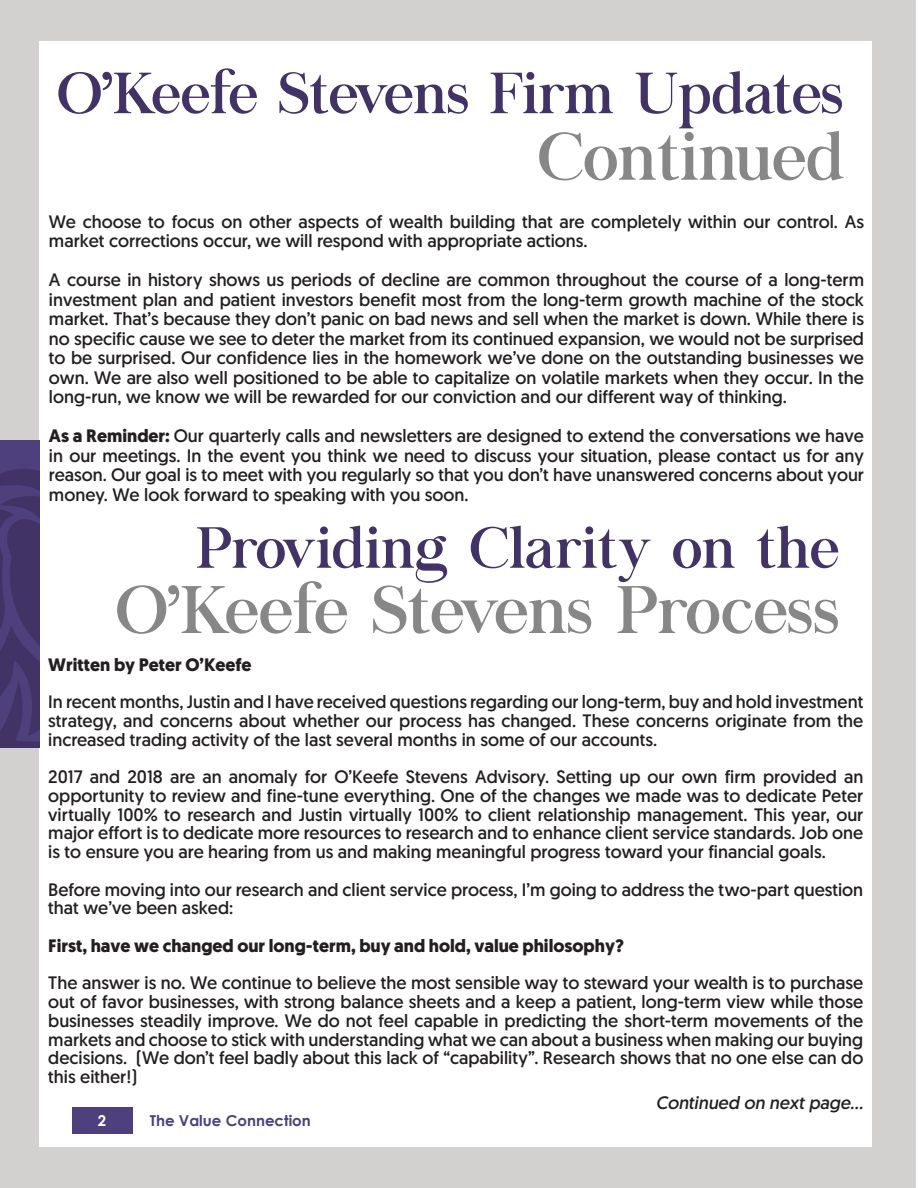
<style>
.page{position:relative;width:918px;height:1188px;background:#fff}
.page>*{position:absolute;margin:0;border:0;box-sizing:border-box;transform-origin:0 0}
.t1{font:66px "Chapaza";color:#888787}
.SUBTITLE{font:57px "Chapaza";color:#423367}
.PARAGRAPH{font:18px/18.8px "Geomanist";color:#231f20;text-align:justify}
.PARAGRAPH-2{font:700 18px "Geomanist";color:#231f20}
.t2{font:italic 18px "Geomanist";color:#231f20}
.t3{font:700 15px "Century Gothic";color:#4d407c}
.t4{font:700 15px "Century Gothic";color:#fff}
.s1{font-weight:700}
</style>
<div class="page">
<div style="left:0;top:0;width:915px;height:1188px;background:#d3d1d0"></div>
<div style="left:40px;top:41px;width:832px;height:1106px;background:#fff"></div>
<div style="left:0;top:440px;width:40px;height:308px;background:#423367"></div>
<div style="left:72px;top:1107px;width:60px;height:27px;background:#4d407c"></div>
<svg style="left:0;top:440px;width:39px;height:302px"></svg>
<p class="SUBTITLE" style="left:58px;top:60px;width:787px">O’Keefe Stevens Firm Updates</p>
<p class="t1" style="left:538px;top:118px;width:308px">Continued</p>
<p class="PARAGRAPH" style="left:49px;top:211px;width:817px;line-height:19.5px">We choose to focus on other aspects of wealth building that are completely within our control. As market corrections occur, we will respond with appropriate actions.</p>
<p class="PARAGRAPH" style="left:49px;top:270px;width:817px;line-height:19.5px">A course in history shows us periods of decline are common throughout the course of a long-term investment plan and patient investors benefit most from the long-term growth machine of the stock market. That’s because they don’t panic on bad news and sell when the market is down. While there is no specific cause we see to deter the market from its continued expansion, we would not be surprised to be surprised. Our confidence lies in the homework we’ve done on the outstanding businesses we own. We are also well positioned to be able to capitalize on volatile markets when they occur. In the long-run, we know we will be rewarded for our conviction and our different way of thinking.</p>
<p class="PARAGRAPH" style="left:49px;top:426px;width:817px;line-height:19.5px"><span class="s1">As a Reminder:</span> Our quarterly calls and newsletters are designed to extend the conversations we have in our meetings. In the event you think we need to discuss your situation, please contact us for any reason. Our goal is to meet with you regularly so that you don’t have unanswered concerns about your money. We look forward to speaking with you soon.</p>
<p class="SUBTITLE" style="left:196px;top:515px;width:644px">Providing Clarity on the</p>
<p class="t1" style="left:116px;top:572px;width:724px">O’Keefe Stevens Process</p>
<p class="PARAGRAPH-2" style="left:48px;top:652px;width:205px">Written by Peter O’Keefe</p>
<p class="PARAGRAPH" style="left:48px;top:692px;width:817px">In recent months, Justin and I have received questions regarding our long-term, buy and hold investment strategy, and concerns about whether our process has changed. These concerns originate from the increased trading activity of the last several months in some of our accounts.</p>
<p class="PARAGRAPH" style="left:48px;top:767px;width:817px">2017 and 2018 are an anomaly for O’Keefe Stevens Advisory. Setting up our own firm provided an opportunity to review and fine-tune everything. One of the changes we made was to dedicate Peter virtually 100% to research and Justin virtually 100% to client relationship management. This year, our major effort is to dedicate more resources to research and to enhance client service standards. Job one is to ensure you are hearing from us and making meaningful progress toward your financial goals.</p>
<p class="PARAGRAPH" style="left:48px;top:880px;width:816px">Before moving into our research and client service process, I’m going to address the two-part question that we’ve been asked:</p>
<p class="PARAGRAPH-2" style="left:48px;top:934px;width:577px">First, have we changed our long-term, buy and hold, value philosophy?</p>
<p class="PARAGRAPH" style="left:48px;top:973px;width:817px">The answer is no. We continue to believe the most sensible way to steward your wealth is to purchase out of favor businesses, with strong balance sheets and a keep a patient, long-term view while those businesses steadily improve. We do not feel capable in predicting the short-term movements of the markets and choose to stick with understanding what we can about a business when making our buying decisions. (We don’t feel badly about this lack of “capability”. Research shows that no one else can do this either!)</p>
<p class="t2" style="left:656px;top:1091px;width:209px">Continued on next page...</p>
<p class="t4" style="left:98px;top:1110px;width:10px">2</p>
<p class="t3" style="left:150px;top:1110px;width:163px">The Value Connection</p>
</div>
